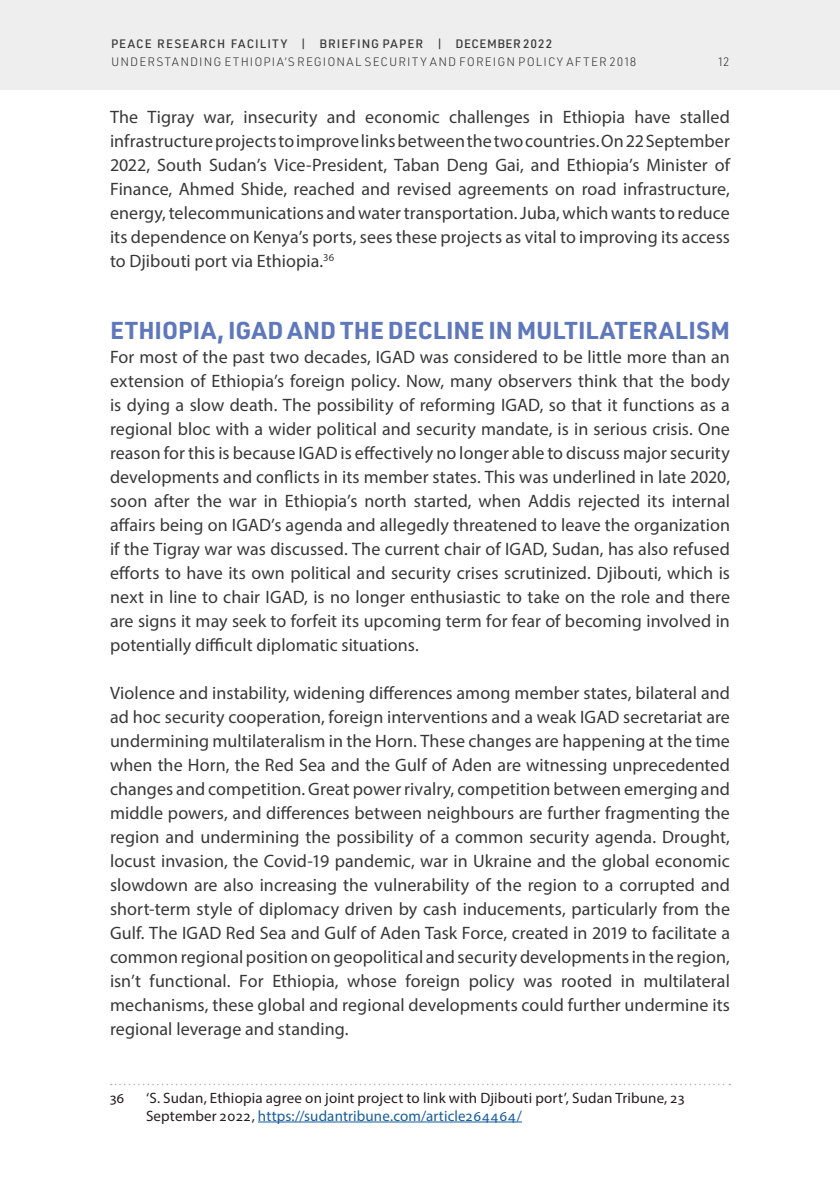
<style>
.page{position:relative;width:840px;height:1188px;background:#fff}
.page>*{position:absolute;margin:0;border:0;box-sizing:border-box;transform-origin:0 0}
.flyleaf_h1{font:700 24px "URWDIN";letter-spacing:.005em;color:#5f78bb}
.flyleaf_h1-2{font:18px/24px "Myriad Pro";letter-spacing:.005em;color:#383839;text-align:justify}
.body_footnote{font:15px/18px "Myriad Pro";letter-spacing:.01em;color:#231f20}
.t1{font:300 12px "URWDIN";letter-spacing:.085em;color:#383839}
.t2{font:500 12px "URWDIN";letter-spacing:.09em;color:#383839}
.s1{color:#175d9e}
</style>
<div class="page">
<div style="left:0;top:0;width:840px;height:90px;background:#eeeeef"></div>
<svg style="left:111px;top:1084px;width:619px;height:1px"></svg>
<hr style="left:258px;top:1122px;width:264px;height:1px;background:#175d9e">
<p class="t2" style="left:111px;top:36px;width:442px">PEACE RESEARCH FACILITY | BRIEFING PAPER | DECEMBER 2022</p>
<p class="t1" style="left:111px;top:54px;width:527px">UNDERSTANDING ETHIOPIA’S REGIONAL SECURITY AND FOREIGN POLICY AFTER 2018</p>
<p class="t1" style="left:719px;top:54px;width:12px">12</p>
<p class="flyleaf_h1-2" style="left:110px;top:104px;width:622px">The Tigray war, insecurity and economic challenges in Ethiopia have stalled infrastructure projects to improve links between the two countries. On 22 September 2022, South Sudan’s Vice-President, Taban Deng Gai, and Ethiopia’s Minister of Finance, Ahmed Shide, reached and revised agreements on road infrastructure, energy, telecommunications and water transportation. Juba, which wants to reduce its dependence on Kenya’s ports, sees these projects as vital to improving its access to Djibouti port via Ethiopia.<sup>36</sup></p>
<p class="flyleaf_h1" style="left:110px;top:313px;width:621px">ETHIOPIA, IGAD AND THE DECLINE IN MULTILATERALISM</p>
<p class="flyleaf_h1-2" style="left:110px;top:344px;width:622px">For most of the past two decades, IGAD was considered to be little more than an extension of Ethiopia’s foreign policy. Now, many observers think that the body is dying a slow death. The possibility of reforming IGAD, so that it functions as a regional bloc with a wider political and security mandate, is in serious crisis. One reason for this is because IGAD is effectively no longer able to discuss major security developments and conflicts in its member states. This was underlined in late 2020, soon after the war in Ethiopia’s north started, when Addis rejected its internal affairs being on IGAD’s agenda and allegedly threatened to leave the organization if the Tigray war was discussed. The current chair of IGAD, Sudan, has also refused efforts to have its own political and security crises scrutinized. Djibouti, which is next in line to chair IGAD, is no longer enthusiastic to take on the role and there are signs it may seek to forfeit its upcoming term for fear of becoming involved in potentially difficult diplomatic situations.</p>
<p class="flyleaf_h1-2" style="left:110px;top:680px;width:622px">Violence and instability, widening differences among member states, bilateral and ad hoc security cooperation, foreign interventions and a weak IGAD secretariat are undermining multilateralism in the Horn. These changes are happening at the time when the Horn, the Red Sea and the Gulf of Aden are witnessing unprecedented changes and competition. Great power rivalry, competition between emerging and middle powers, and differences between neighbours are further fragmenting the region and undermining the possibility of a common security agenda. Drought, locust invasion, the Covid-19 pandemic, war in Ukraine and the global economic slowdown are also increasing the vulnerability of the region to a corrupted and short-term style of diplomacy driven by cash inducements, particularly from the Gulf. The IGAD Red Sea and Gulf of Aden Task Force, created in 2019 to facilitate a common regional position on geopolitical and security developments in the region, isn’t functional. For Ethiopia, whose foreign policy was rooted in multilateral mechanisms, these global and regional developments could further undermine its regional leverage and standing.</p>
<p class="body_footnote" style="left:110px;top:1088px;width:16px">36</p>
<p class="body_footnote" style="left:146px;top:1088px;width:540px">‘S. Sudan, Ethiopia agree on joint project to link with Djibouti port’, Sudan Tribune, 23<br>September 2022, <span class="s1">https://sudantribune.com/article264464/</span></p>
</div>
